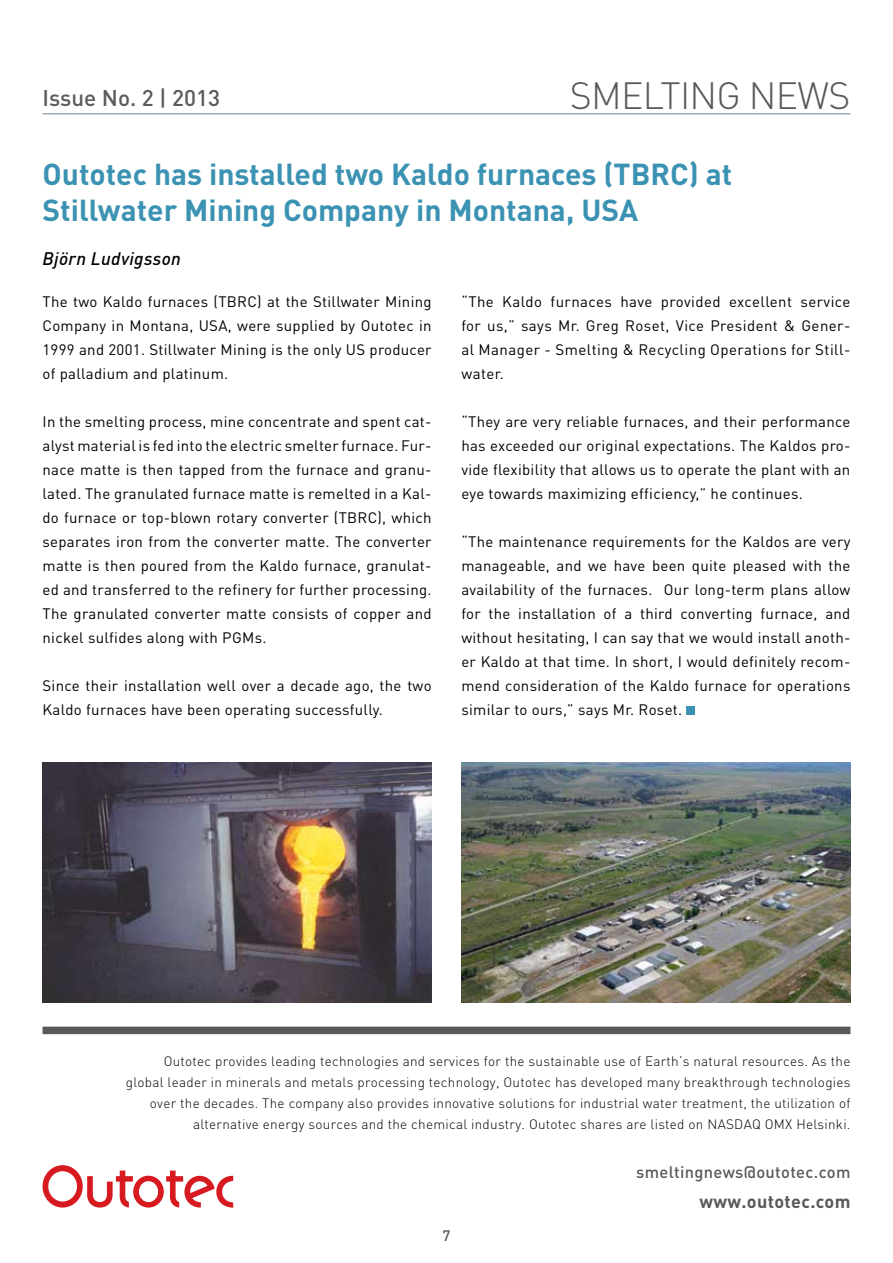
<style>
.page{position:relative;width:893px;height:1263px;background:#fff}
.page>*{position:absolute;margin:0;border:0;box-sizing:border-box;transform-origin:0 0}
.t1{font:300 37.5px "DIN Pro";letter-spacing:-.02em;color:#58595b}
.t2{font:700 30px/36px "DIN Pro";color:#3b92b2}
.t3{font:500 22.5px "DIN Pro";color:#5a5b5d}
.t4{font:700 18px "DIN Pro";letter-spacing:.02em;color:#58595b}
.t5{font:italic 500 18px "DIN Pro";letter-spacing:.02em;color:#000}
.t6{font:500 16.5px "DIN Pro";letter-spacing:.02em;color:#58595b}
.t7{font:15px/24px "DIN Pro";letter-spacing:.02em;color:#000;text-align:justify}
.t8{font:500 15px "DIN Pro";color:#5a5b5d}
.t9{font:300 13.5px/21px "DIN Pro";letter-spacing:.02em;color:#000;text-align:right}
</style>
<div class="page">
<hr style="left:43px;top:113px;width:807px;height:2px;background:#a0acb5">
<div style="left:43px;top:1027px;width:807px;height:7px;background:#58595b"></div>
<svg style="left:43px;top:1165px;width:190px;height:43px"></svg>
<div style="left:687px;top:706px;width:8px;height:9px;background:#3b92b2"></div>
<img style="left:461px;top:763px;width:389px;height:240px">
<img style="left:43px;top:763px;width:389px;height:240px">
<h3 class="t3" style="left:43px;top:83px;width:179px">Issue No. 2 | 2013</h3>
<h1 class="t1" style="left:570px;top:70px;width:282px">SMELTING NEWS</h1>
<h2 class="t2" style="left:43px;top:155px;width:691px">Outotec has installed two Kaldo furnaces (TBRC) at<br>Stillwater Mining Company in Montana, USA</h2>
<p class="t5" style="left:43px;top:247px;width:140px">Björn Ludvigsson</p>
<p class="t7" style="left:461px;top:288px;width:391px">“The Kaldo furnaces have provided excellent service for us,” says Mr. Greg Roset, Vice President &amp; Gener&shy;al Manager - Smelting &amp; Recycling Operations for Still&shy;water.</p>
<p class="t7" style="left:461px;top:408px;width:391px">“They are very reliable furnaces, and their performance has exceeded our original expectations. The Kaldos pro&shy;vide flexibility that allows us to operate the plant with an eye towards maximizing efficiency,” he continues.</p>
<p class="t7" style="left:461px;top:528px;width:391px">“The maintenance requirements for the Kaldos are very manageable, and we have been quite pleased with the availability of the furnaces. Our long-term plans allow for the installation of a third converting furnace, and without hesitating, I can say that we would install anoth&shy;er Kaldo at that time. In short, I would definitely recom&shy;mend consideration of the Kaldo furnace for operations similar to ours,” says Mr. Roset.</p>
<p class="t7" style="left:43px;top:288px;width:391px">The two Kaldo furnaces (TBRC) at the Stillwater Mining Company in Montana, USA, were supplied by Outotec in 1999 and 2001. Stillwater Mining is the only US producer of palladium and platinum.</p>
<p class="t7" style="left:43px;top:408px;width:391px">In the smelting process, mine concentrate and spent cat&shy;alyst material is fed into the electric smelter furnace. Fur&shy;nace matte is then tapped from the furnace and granu&shy;lated. The granulated furnace matte is remelted in a Kal&shy;do furnace or top-blown rotary converter (TBRC), which separates iron from the converter matte. The converter matte is then poured from the Kaldo furnace, granulat&shy;ed and transferred to the refinery for further processing.<br>The granulated converter matte consists of copper and nickel sulfides along with PGMs.</p>
<p class="t7" style="left:43px;top:672px;width:391px">Since their installation well over a decade ago, the two<br>Kaldo furnaces have been operating successfully.</p>
<p class="t9" style="left:126px;top:1050px;width:726px">Outotec provides leading technologies and services for the sustainable use of Earth’s natural resources. As the global leader in minerals and metals processing technology, Outotec has developed many breakthrough technologies over the decades. The company also provides innovative solutions for industrial water treatment, the utilization of alternative energy sources and the chemical industry. Outotec shares are listed on NASDAQ OMX Helsinki.</p>
<p class="t6" style="left:636px;top:1160px;width:216px">smeltingnews@outotec.com</p>
<p class="t4" style="left:699px;top:1189px;width:153px">www.outotec.com</p>
<p class="t8" style="left:442px;top:1225px;width:9px">7</p>
</div>
